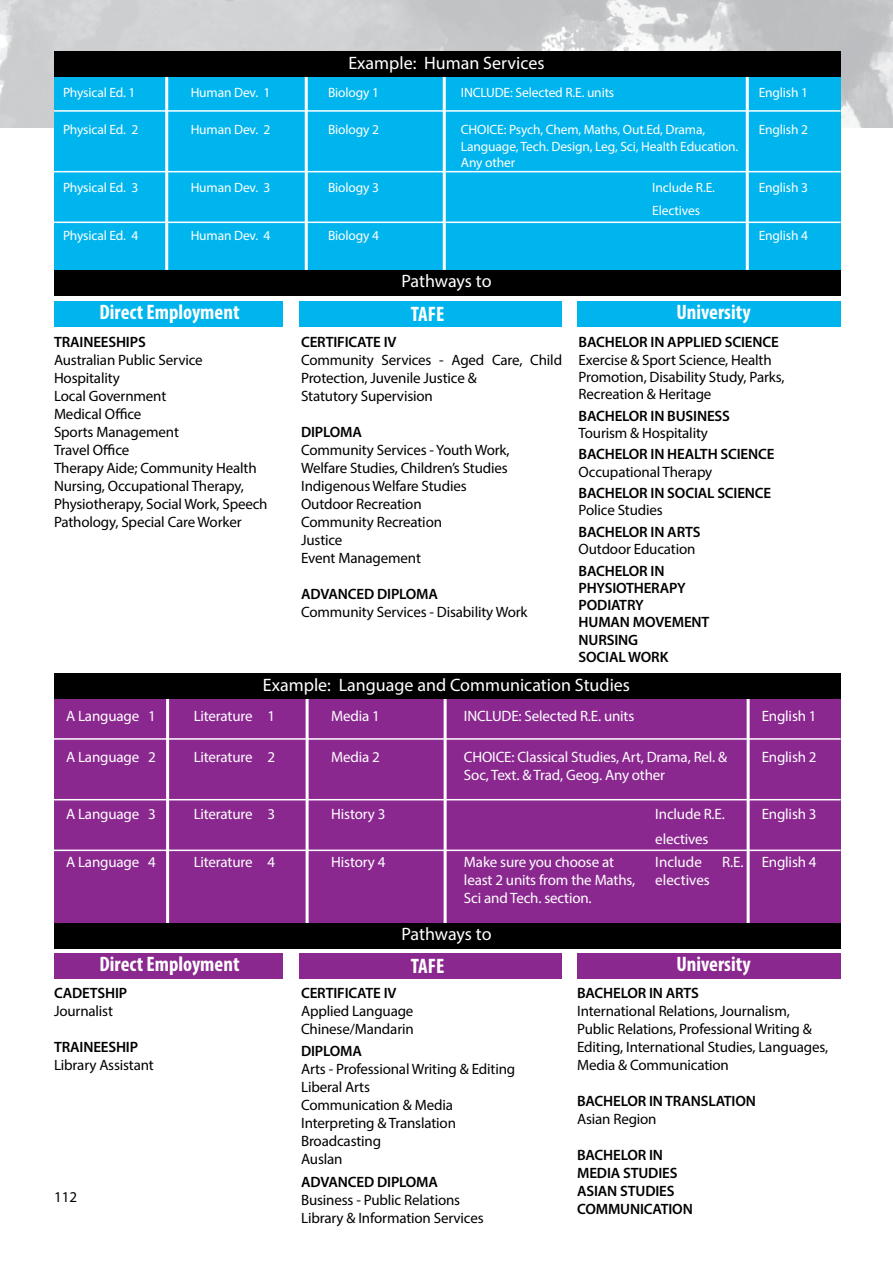
<style>
.page{position:relative;width:893px;height:1263px;background:#fff}
.page>*{position:absolute;margin:0;border:0;box-sizing:border-box;transform-origin:0 0}
.t1{font:700 condensed 21px "Myriad Pro";color:#fff}
.t2{font:18px "Myriad Pro";color:#fff}
.t3{font:15px/18px "Myriad Pro";letter-spacing:-.01em;color:#000}
.t4{font:600 15px/17.2px "Myriad Pro";letter-spacing:-.01em;color:#000}
.t5{font:15px/18px "Myriad Pro";letter-spacing:-.01em;color:#fff}
.t6{font:13.5px/16.2px "Myriad Pro";letter-spacing:-.01em;color:#fff}
</style>
<div class="page">
<img style="left:0;top:0;width:893px;height:128px">
<div style="left:54px;top:76px;width:787px;height:194px;background:#00b5ee"></div>
<hr style="left:165px;top:70px;width:3px;height:206px;background:#fff">
<hr style="left:305px;top:73px;width:3px;height:202px;background:#fff">
<hr style="left:443px;top:76px;width:3px;height:199px;background:#fff">
<hr style="left:746px;top:75px;width:3px;height:199px;background:#fff">
<div style="left:54px;top:51px;width:787px;height:26px;background:#000"></div>
<div style="left:54px;top:270px;width:787px;height:26px;background:#000"></div>
<div style="left:54px;top:693px;width:787px;height:232px;background:#8b2890"></div>
<div style="left:54px;top:301px;width:228px;height:25px;background:#00b5ee"></div>
<div style="left:300px;top:301px;width:262px;height:25px;background:#00b5ee"></div>
<div style="left:577px;top:301px;width:263px;height:25px;background:#00b5ee"></div>
<hr style="left:166px;top:690px;width:3px;height:243px;background:#fff">
<hr style="left:306px;top:693px;width:3px;height:239px;background:#fff">
<hr style="left:444px;top:697px;width:3px;height:235px;background:#fff">
<hr style="left:747px;top:695px;width:3px;height:236px;background:#fff">
<div style="left:54px;top:673px;width:787px;height:25px;background:#000"></div>
<div style="left:54px;top:923px;width:787px;height:26px;background:#000"></div>
<div style="left:54px;top:953px;width:228px;height:26px;background:#8b2890"></div>
<div style="left:300px;top:953px;width:262px;height:25px;background:#8b2890"></div>
<div style="left:577px;top:953px;width:263px;height:25px;background:#8b2890"></div>
<hr style="left:54px;top:110px;width:787px;height:2px;background:#fff">
<hr style="left:54px;top:171px;width:787px;height:1px;background:#fff">
<hr style="left:54px;top:222px;width:787px;height:1px;background:#fff">
<hr style="left:54px;top:738px;width:787px;height:2px;background:#fff">
<hr style="left:54px;top:799px;width:787px;height:1px;background:#fff">
<hr style="left:54px;top:849px;width:787px;height:2px;background:#fff">
<p class="t2" style="left:348px;top:52px;width:198px">Example: Human Services</p>
<p class="t6" style="left:63px;top:84px;width:74px">Physical Ed. 1</p>
<p class="t6" style="left:191px;top:84px;width:81px">Human Dev. 1</p>
<p class="t6" style="left:328px;top:84px;width:52px">Biology 1</p>
<p class="t6" style="left:461px;top:84px;width:155px">INCLUDE: Selected R.E. units</p>
<p class="t6" style="left:759px;top:84px;width:51px">English 1</p>
<p class="t6" style="left:63px;top:121px;width:77px">Physical Ed. 2</p>
<p class="t6" style="left:191px;top:121px;width:81px">Human Dev. 2</p>
<p class="t6" style="left:328px;top:121px;width:52px">Biology 2</p>
<p class="t6" style="left:461px;top:121px;width:279px">CHOICE: Psych, Chem, Maths, Out.Ed, Drama,<br>Language, Tech. Design, Leg, Sci, Health Education.<br>Any other</p>
<p class="t6" style="left:759px;top:121px;width:51px">English 2</p>
<p class="t6" style="left:63px;top:179px;width:77px">Physical Ed. 3</p>
<p class="t6" style="left:191px;top:179px;width:81px">Human Dev. 3</p>
<p class="t6" style="left:328px;top:179px;width:52px">Biology 3</p>
<p class="t6" style="left:652px;top:176px;width:64px;line-height:23px">Include R.E.<br>Electives</p>
<p class="t6" style="left:759px;top:179px;width:51px">English 3</p>
<p class="t6" style="left:63px;top:227px;width:77px">Physical Ed. 4</p>
<p class="t6" style="left:191px;top:227px;width:81px">Human Dev. 4</p>
<p class="t6" style="left:328px;top:227px;width:52px">Biology 4</p>
<p class="t6" style="left:759px;top:227px;width:51px">English 4</p>
<p class="t2" style="left:401px;top:270px;width:92px">Pathways to</p>
<h1 class="t1" style="left:99px;top:299px;width:142px">Direct Employment</h1>
<h1 class="t1" style="left:411px;top:301px;width:35px">TAFE</h1>
<h1 class="t1" style="left:676px;top:299px;width:76px">University</h1>
<p class="t4" style="left:54px;top:333px;width:93px">TRAINEESHIPS</p>
<p class="t3" style="left:54px;top:351px;width:215px">Australian Public Service<br>Hospitality<br>Local Government<br>Medical Office<br>Sports Management<br>Travel Office<br>Therapy Aide; Community Health<br>Nursing, Occupational Therapy,<br>Physiotherapy, Social Work, Speech<br>Pathology, Special Care Worker</p>
<p class="t4" style="left:579px;top:333px;width:202px">BACHELOR IN APPLIED SCIENCE</p>
<p class="t3" style="left:579px;top:351px;width:207px;line-height:17.2px">Exercise &amp; Sport Science, Health<br>Promotion, Disability Study, Parks,<br>Recreation &amp; Heritage</p>
<p class="t4" style="left:579px;top:407px;width:153px">BACHELOR IN BUSINESS</p>
<p class="t3" style="left:579px;top:424px;width:131px">Tourism &amp; Hospitality</p>
<p class="t4" style="left:579px;top:445px;width:197px">BACHELOR IN HEALTH SCIENCE</p>
<p class="t3" style="left:579px;top:462px;width:135px">Occupational Therapy</p>
<p class="t4" style="left:579px;top:484px;width:194px">BACHELOR IN SOCIAL SCIENCE</p>
<p class="t3" style="left:579px;top:501px;width:86px">Police Studies</p>
<p class="t4" style="left:579px;top:523px;width:123px">BACHELOR IN ARTS</p>
<p class="t3" style="left:579px;top:540px;width:118px">Outdoor Education</p>
<p class="t4" style="left:579px;top:562px;width:132px">BACHELOR IN<br>PHYSIOTHERAPY<br>PODIATRY<br>HUMAN MOVEMENT<br>NURSING<br>SOCIAL WORK</p>
<p class="t2" style="left:263px;top:673px;width:369px">Example: Language and Communication Studies</p>
<p class="t4" style="left:301px;top:333px;width:97px">CERTIFICATE IV</p>
<p class="t3" style="left:301px;top:351px;width:263px">Community Services - Aged Care, Child<br>Protection, Juvenile Justice &amp;<br>Statutory Supervision</p>
<p class="t4" style="left:301px;top:423px;width:62px">DIPLOMA</p>
<p class="t3" style="left:301px;top:441px;width:210px">Community Services - Youth Work,<br>Welfare Studies, Children’s Studies<br>Indigenous Welfare Studies<br>Outdoor Recreation<br>Community Recreation<br>Justice<br>Event Management</p>
<p class="t4" style="left:301px;top:585px;width:138px">ADVANCED DIPLOMA</p>
<p class="t3" style="left:301px;top:603px;width:228px">Community Services - Disability Work</p>
<p class="t5" style="left:66px;top:707px;width:91px">A Language 1</p>
<p class="t5" style="left:194px;top:707px;width:83px">Literature 1</p>
<p class="t5" style="left:331px;top:707px;width:50px">Media 1</p>
<p class="t5" style="left:464px;top:707px;width:172px">INCLUDE: Selected R.E. units</p>
<p class="t5" style="left:762px;top:707px;width:56px">English 1</p>
<p class="t5" style="left:66px;top:747px;width:91px">A Language 2</p>
<p class="t5" style="left:194px;top:747px;width:83px">Literature 2</p>
<p class="t5" style="left:331px;top:747px;width:50px">Media 2</p>
<p class="t5" style="left:464px;top:747px;width:265px">CHOICE: Classical Studies, Art, Drama, Rel. &amp;<br>Soc, Text. &amp; Trad, Geog. Any other</p>
<p class="t5" style="left:762px;top:747px;width:56px">English 2</p>
<p class="t5" style="left:66px;top:805px;width:91px">A Language 3</p>
<p class="t5" style="left:194px;top:805px;width:83px">Literature 3</p>
<p class="t5" style="left:331px;top:805px;width:56px">History 3</p>
<p class="t5" style="left:655px;top:802px;width:71px;line-height:24.8px">Include R.E. electives</p>
<p class="t5" style="left:762px;top:805px;width:56px">English 3</p>
<p class="t5" style="left:66px;top:853px;width:91px">A Language 4</p>
<p class="t5" style="left:194px;top:853px;width:83px">Literature 4</p>
<p class="t5" style="left:331px;top:853px;width:56px">History 4</p>
<p class="t5" style="left:464px;top:853px;width:173px">Make sure you choose at least 2 units from the Maths,<br>Sci and Tech. section.</p>
<p class="t5" style="left:655px;top:853px;width:48px">Include</p>
<p class="t5" style="left:722px;top:853px;width:23px">R.E.</p>
<p class="t5" style="left:762px;top:853px;width:56px">English 4</p>
<p class="t5" style="left:655px;top:871px;width:56px">electives</p>
<p class="t2" style="left:401px;top:923px;width:92px">Pathways to</p>
<h1 class="t1" style="left:99px;top:950px;width:142px">Direct Employment</h1>
<h1 class="t1" style="left:411px;top:953px;width:35px">TAFE</h1>
<h1 class="t1" style="left:676px;top:950px;width:76px">University</h1>
<p class="t4" style="left:54px;top:984px;width:75px">CADETSHIP</p>
<p class="t3" style="left:54px;top:1002px;width:61px">Journalist</p>
<p class="t4" style="left:54px;top:1038px;width:86px">TRAINEESHIP</p>
<p class="t3" style="left:54px;top:1056px;width:101px">Library Assistant</p>
<p class="t4" style="left:577px;top:984px;width:123px">BACHELOR IN ARTS</p>
<p class="t3" style="left:577px;top:1002px;width:253px">International Relations, Journalism, Public Relations, Professional Writing &amp; Editing, International Studies, Languages, Media &amp; Communication</p>
<p class="t4" style="left:577px;top:1092px;width:180px">BACHELOR IN TRANSLATION</p>
<p class="t3" style="left:577px;top:1110px;width:81px">Asian Region</p>
<p class="t4" style="left:577px;top:1146px;width:117px;line-height:18px">BACHELOR IN<br>MEDIA STUDIES<br>ASIAN STUDIES<br>COMMUNICATION</p>
<p class="t4" style="left:301px;top:984px;width:97px">CERTIFICATE IV</p>
<p class="t3" style="left:301px;top:1002px;width:114px">Applied Language<br>Chinese/Mandarin</p>
<p class="t4" style="left:301px;top:1042px;width:62px">DIPLOMA</p>
<p class="t3" style="left:301px;top:1060px;width:216px">Arts - Professional Writing &amp; Editing<br>Liberal Arts<br>Communication &amp; Media<br>Interpreting &amp; Translation<br>Broadcasting<br>Auslan</p>
<p class="t4" style="left:301px;top:1172px;width:138px">ADVANCED DIPLOMA</p>
<p class="t3" style="left:301px;top:1190px;width:184px">Business - Public Relations<br>Library &amp; Information Services</p>
<p class="t3" style="left:54px;top:1187px;width:25px">112</p>
</div>
